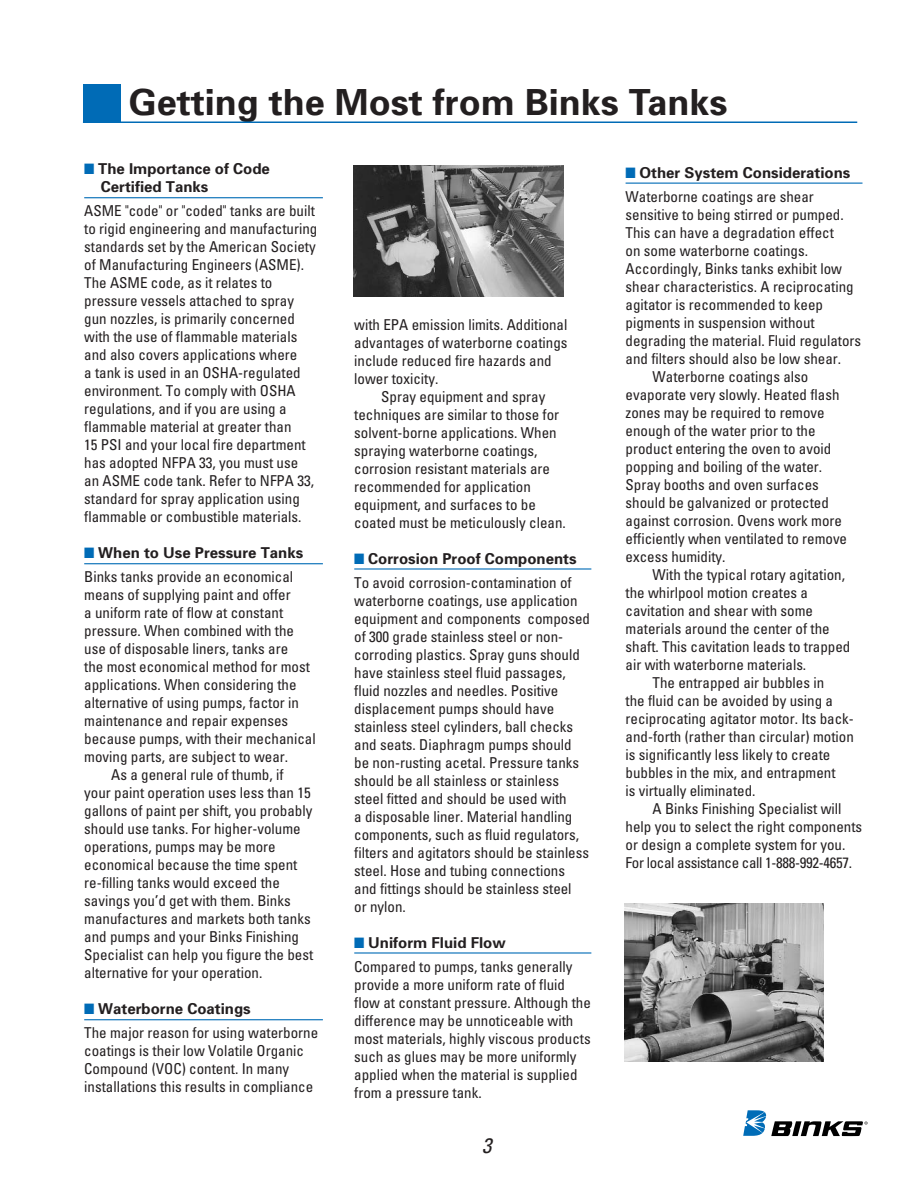
<style>
.page{position:relative;width:918px;height:1188px;background:#fff}
.page>*{position:absolute;margin:0;border:0;box-sizing:border-box;transform-origin:0 0}
.t1{font:700 36px "Univers";color:#231f20}
.t2{font:italic condensed 21px "Univers";color:#231f20}
.t3{font:condensed 15px/18px "Univers";color:#231f20}
.t4{font:condensed 15px "Univers";letter-spacing:-.02em;color:#231f20}
.t5{font:700 15px/18px "Univers";color:#231f20}
.s1{color:#006bb6}
.s2{font-weight:700;font-stretch:normal}
</style>
<div class="page">
<img style="left:354px;top:166px;width:209px;height:130px">
<hr style="left:84px;top:197px;width:239px;height:1px;background:#006bb6">
<hr style="left:84px;top:563px;width:239px;height:1px;background:#006bb6">
<hr style="left:84px;top:1019px;width:239px;height:1px;background:#006bb6">
<hr style="left:354px;top:568px;width:237px;height:2px;background:#006bb6">
<hr style="left:354px;top:952px;width:237px;height:2px;background:#006bb6">
<img style="left:625px;top:904px;width:199px;height:158px">
<hr style="left:83px;top:122px;width:774px;height:1px;background:#006bb6">
<div style="left:83px;top:84px;width:38px;height:38px;background:#006bb6"></div>
<svg style="left:743px;top:1110px;width:125px;height:26px"></svg>
<hr style="left:626px;top:183px;width:236px;height:1px;background:#006bb6">
<h1 class="t1" style="left:129px;top:89px;width:600px">Getting the Most from Binks Tanks</h1>
<p class="t5" style="left:101px;top:161px;width:171px;text-indent:-17px"><span class="s1">■</span> The Importance of Code<br>Certified Tanks</p>
<p class="t3" style="left:84px;top:203px;width:235px">ASME "code" or "coded" tanks are built to rigid engineering and manufacturing standards set by the American Society of Manufacturing Engineers (ASME).<br>The ASME code, as it relates to pressure vessels attached to spray gun nozzles, is primarily concerned with the use of flammable materials and also covers applications where<br>a tank is used in an OSHA-regulated environment. To comply with OSHA regulations, and if you are using a flammable material at greater than<br>15 PSI and your local fire department has adopted NFPA 33, you must use<br>an ASME code tank. Refer to NFPA 33, standard for spray application using flammable or combustible materials.</p>
<p class="t3" style="left:84px;top:542px;width:221px;line-height:24px"><span class="s1">■</span> <span class="s2">When to Use Pressure Tanks<br></span>Binks tanks provide an economical</p>
<p class="t3" style="left:84px;top:587px;width:208px">means of supplying paint and offer</p>
<p class="t3" style="left:84px;top:605px;width:201px">a uniform rate of flow at constant</p>
<p class="t3" style="left:84px;top:623px;width:211px">pressure. When combined with the</p>
<p class="t3" style="left:84px;top:641px;width:206px">use of disposable liners, tanks are</p>
<p class="t3" style="left:84px;top:659px;width:227px">the most economical method for most</p>
<p class="t3" style="left:84px;top:677px;width:214px">applications. When considering the</p>
<p class="t3" style="left:84px;top:695px;width:216px">alternative of using pumps, factor in</p>
<p class="t3" style="left:84px;top:713px;width:206px">maintenance and repair expenses</p>
<p class="t3" style="left:84px;top:731px;width:233px">because pumps, with their mechanical</p>
<p class="t3" style="left:84px;top:749px;width:206px">moving parts, are subject to wear.</p>
<p class="t3" style="left:111px;top:767px;width:174px">As a general rule of thumb, if</p>
<p class="t3" style="left:84px;top:785px;width:228px">your paint operation uses less than 15</p>
<p class="t3" style="left:84px;top:803px;width:230px">gallons of paint per shift, you probably</p>
<p class="t3" style="left:84px;top:821px;width:218px">should use tanks. For higher-volume</p>
<p class="t3" style="left:84px;top:839px;width:193px">operations, pumps may be more</p>
<p class="t3" style="left:84px;top:857px;width:215px">economical because the time spent</p>
<p class="t3" style="left:84px;top:875px;width:197px">re-filling tanks would exceed the</p>
<p class="t3" style="left:84px;top:893px;width:208px">savings you’d get with them. Binks</p>
<p class="t3" style="left:84px;top:911px;width:228px">manufactures and markets both tanks</p>
<p class="t3" style="left:84px;top:929px;width:216px">and pumps and your Binks Finishing</p>
<p class="t3" style="left:84px;top:947px;width:231px">Specialist can help you figure the best</p>
<p class="t3" style="left:84px;top:965px;width:180px">alternative for your operation.</p>
<p class="t3" style="left:84px;top:998px;width:236px;line-height:24px"><span class="s1">■</span> <span class="s2">Waterborne Coatings<br></span>The major reason for using waterborne</p>
<p class="t3" style="left:84px;top:1043px;width:231px">coatings is their low Volatile Organic<br>Compound (VOC) content. In many installations this results in compliance</p>
<p class="t3" style="left:354px;top:317px;width:215px">with EPA emission limits. Additional advantages of waterborne coatings include reduced fire hazards and lower toxicity.</p>
<p class="t3" style="left:354px;top:389px;width:213px;text-indent:27px">Spray equipment and spray techniques are similar to those for solvent-borne applications. When spraying waterborne coatings, corrosion resistant materials are recommended for application equipment, and surfaces to be coated must be meticulously clean.</p>
<p class="t3" style="left:354px;top:548px;width:224px;line-height:24px"><span class="s1">■</span> <span class="s2">Corrosion Proof Components<br></span>To avoid corrosion-contamination of</p>
<p class="t3" style="left:354px;top:593px;width:237px">waterborne coatings, use application equipment and components composed of 300 grade stainless steel or non&shy;corroding plastics. Spray guns should have stainless steel fluid passages, fluid nozzles and needles. Positive displacement pumps should have stainless steel cylinders, ball checks and seats. Diaphragm pumps should be non-rusting acetal. Pressure tanks should be all stainless or stainless steel fitted and should be used with<br>a disposable liner. Material handling components, such as fluid regulators, filters and agitators should be stainless steel. Hose and tubing connections and fittings should be stainless steel<br>or nylon.</p>
<p class="t3" style="left:354px;top:932px;width:220px;line-height:24px"><span class="s1">■</span> <span class="s2">Uniform Fluid Flow<br></span>Compared to pumps, tanks generally</p>
<p class="t3" style="left:354px;top:977px;width:238px">provide a more uniform rate of fluid flow at constant pressure. Although the difference may be unnoticeable with most materials, highly viscous products such as glues may be more uniformly applied when the material is supplied from a pressure tank.</p>
<h2 class="t2" style="left:482px;top:1137px;width:11px">3</h2>
<p class="t3" style="left:626px;top:162px;width:226px;line-height:24px"><span class="s1">■</span> <span class="s2">Other System Considerations<br></span>Waterborne coatings are shear</p>
<p class="t3" style="left:626px;top:207px;width:220px">sensitive to being stirred or pumped.</p>
<p class="t3" style="left:626px;top:225px;width:210px">This can have a degradation effect</p>
<p class="t3" style="left:626px;top:243px;width:184px">on some waterborne coatings.</p>
<p class="t3" style="left:626px;top:261px;width:218px">Accordingly, Binks tanks exhibit low</p>
<p class="t3" style="left:626px;top:279px;width:230px">shear characteristics. A reciprocating</p>
<p class="t3" style="left:626px;top:297px;width:199px">agitator is recommended to keep</p>
<p class="t3" style="left:626px;top:315px;width:191px">pigments in suspension without</p>
<p class="t3" style="left:626px;top:333px;width:237px">degrading the material. Fluid regulators</p>
<p class="t3" style="left:626px;top:351px;width:217px">and filters should also be low shear.</p>
<p class="t3" style="left:653px;top:369px;width:157px">Waterborne coatings also</p>
<p class="t3" style="left:626px;top:387px;width:216px">evaporate very slowly. Heated flash</p>
<p class="t3" style="left:626px;top:405px;width:201px">zones may be required to remove</p>
<p class="t3" style="left:626px;top:423px;width:191px">enough of the water prior to the</p>
<p class="t3" style="left:626px;top:441px;width:207px">product entering the oven to avoid</p>
<p class="t3" style="left:626px;top:459px;width:198px">popping and boiling of the water.</p>
<p class="t3" style="left:626px;top:477px;width:195px">Spray booths and oven surfaces</p>
<p class="t3" style="left:626px;top:495px;width:205px">should be galvanized or protected</p>
<p class="t3" style="left:626px;top:513px;width:218px">against corrosion. Ovens work more</p>
<p class="t3" style="left:626px;top:531px;width:223px">efficiently when ventilated to remove</p>
<p class="t3" style="left:626px;top:549px;width:101px">excess humidity.</p>
<p class="t3" style="left:653px;top:567px;width:194px">With the typical rotary agitation,</p>
<p class="t3" style="left:626px;top:585px;width:184px">the whirlpool motion creates a</p>
<p class="t3" style="left:626px;top:603px;width:189px">cavitation and shear with some</p>
<p class="t3" style="left:626px;top:621px;width:206px">materials around the center of the</p>
<p class="t3" style="left:626px;top:639px;width:226px">shaft. This cavitation leads to trapped</p>
<p class="t3" style="left:626px;top:657px;width:182px">air with waterborne materials.</p>
<p class="t3" style="left:653px;top:675px;width:173px">The entrapped air bubbles in</p>
<p class="t3" style="left:626px;top:693px;width:209px">the fluid can be avoided by using a</p>
<p class="t3" style="left:626px;top:711px;width:230px">reciprocating agitator motor. Its back-</p>
<p class="t3" style="left:626px;top:729px;width:230px">and-forth (rather than circular) motion</p>
<p class="t3" style="left:626px;top:747px;width:206px">is significantly less likely to create</p>
<p class="t3" style="left:626px;top:765px;width:211px">bubbles in the mix, and entrapment</p>
<p class="t3" style="left:626px;top:783px;width:131px">is virtually eliminated.</p>
<p class="t3" style="left:653px;top:801px;width:191px">A Binks Finishing Specialist will</p>
<p class="t3" style="left:626px;top:819px;width:238px">help you to select the right components</p>
<p class="t3" style="left:626px;top:837px;width:221px">or design a complete system for you.</p>
<p class="t4" style="left:626px;top:857px;width:228px">For local assistance call 1-888-992-4657.</p>
</div>
